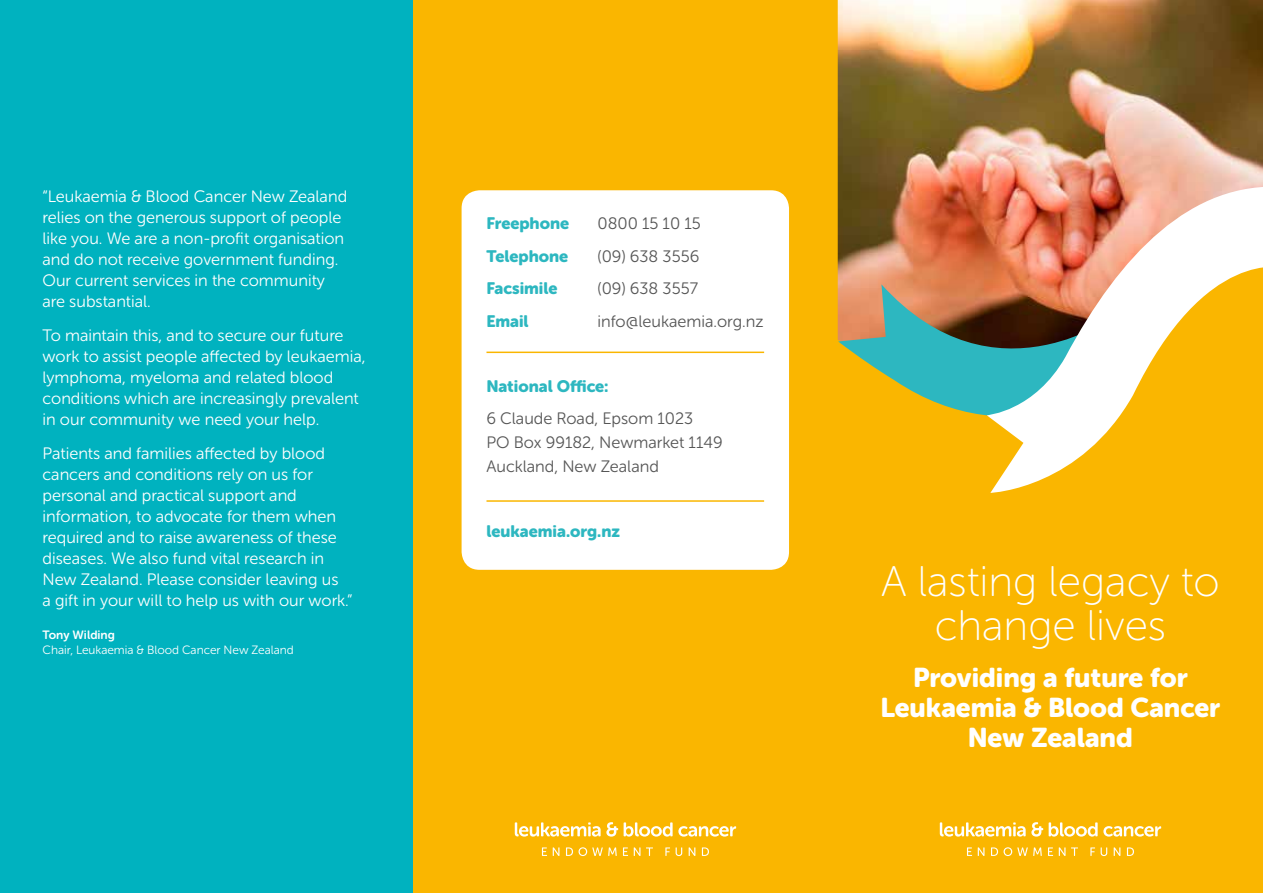
<style>
.page{position:relative;width:1263px;height:893px;background:#fab600}
.page>*{position:absolute;margin:0;border:0;box-sizing:border-box;transform-origin:0 0}
.t1{font:42.75px/44.5px "Museo Sans Rounded 100";color:#fff;text-align:center}
.t2{font:27px/30px "Museo Sans Rounded 900";color:#fff;text-align:center}
.t3{font:16.5px/21px "Museo Sans Rounded 300";color:#fff}
.t4{font:16.5px/24px "Museo Sans Rounded 300";color:#565656}
.t5{font:16.5px "Museo Sans Rounded 900";color:#2db7c0}
.t6{font:12px "Museo Sans Rounded 300";color:#fff}
.t7{font:12px "Museo Sans Rounded 700";color:#fff}
</style>
<div class="page">
<img style="left:838px;top:0;width:425px;height:284px">
<svg style="left:838px;top:284px;width:148px;height:132px"></svg>
<svg style="left:986px;top:180px;width:277px;height:313px"></svg>
<div style="left:0;top:0;width:412px;height:893px;background:#00b2bf"></div>
<svg style="left:940px;top:822px;width:103px;height:15px"></svg>
<svg style="left:1049px;top:822px;width:112px;height:15px"></svg>
<svg style="left:967px;top:847px;width:5px;height:9px"></svg>
<svg style="left:978px;top:847px;width:6px;height:9px"></svg>
<svg style="left:991px;top:847px;width:51px;height:9px"></svg>
<svg style="left:1048px;top:847px;width:5px;height:9px"></svg>
<svg style="left:1059px;top:847px;width:6px;height:9px"></svg>
<svg style="left:1071px;top:847px;width:7px;height:9px"></svg>
<svg style="left:1090px;top:847px;width:17px;height:9px"></svg>
<svg style="left:1114px;top:847px;width:6px;height:9px"></svg>
<svg style="left:1127px;top:847px;width:7px;height:9px"></svg>
<svg style="left:515px;top:822px;width:103px;height:15px"></svg>
<svg style="left:624px;top:822px;width:112px;height:15px"></svg>
<svg style="left:542px;top:847px;width:5px;height:9px"></svg>
<svg style="left:553px;top:847px;width:6px;height:9px"></svg>
<svg style="left:566px;top:847px;width:51px;height:9px"></svg>
<svg style="left:623px;top:847px;width:5px;height:9px"></svg>
<svg style="left:634px;top:847px;width:6px;height:9px"></svg>
<svg style="left:646px;top:847px;width:7px;height:9px"></svg>
<svg style="left:665px;top:847px;width:5px;height:9px"></svg>
<svg style="left:676px;top:847px;width:6px;height:9px"></svg>
<svg style="left:689px;top:847px;width:6px;height:9px"></svg>
<svg style="left:702px;top:847px;width:7px;height:9px"></svg>
<div style="left:462px;top:190px;width:327px;height:380px;background:#fff;border-radius:18px"></div>
<hr style="left:486px;top:352px;width:278px;height:1px;background:#fab600">
<hr style="left:486px;top:500px;width:278px;height:2px;background:#fab600">
<p class="t3" style="left:43px;top:186px;width:306px">“Leukaemia &amp; Blood Cancer New Zealand relies on the generous support of people like you. We are a non-profit organisation and do not receive government funding.<br>Our current services in the community are substantial.</p>
<p class="t3" style="left:43px;top:325px;width:325px">To maintain this, and to secure our future work to assist people affected by leukaemia, lymphoma, myeloma and related blood conditions which are increasingly prevalent in our community we need your help.</p>
<p class="t3" style="left:43px;top:443px;width:311px">Patients and families affected by blood cancers and conditions rely on us for personal and practical support and information, to advocate for them when required and to raise awareness of these diseases. We also fund vital research in New Zealand. Please consider leaving us<br>a gift in your will to help us with our work.”</p>
<p class="t7" style="left:43px;top:628px;width:74px">Tony Wilding</p>
<p class="t6" style="left:43px;top:643px;width:253px">Chair, Leukaemia &amp; Blood Cancer New Zealand</p>
<p class="t5" style="left:486px;top:214px;width:84px">Freephone</p>
<p class="t4" style="left:597px;top:212px;width:105px">0800 15 10 15</p>
<p class="t5" style="left:486px;top:247px;width:83px">Telephone</p>
<p class="t4" style="left:597px;top:244px;width:103px">(09) 638 3556</p>
<p class="t5" style="left:486px;top:279px;width:73px">Facsimile</p>
<p class="t4" style="left:597px;top:277px;width:102px">(09) 638 3557</p>
<p class="t5" style="left:486px;top:312px;width:44px">Email</p>
<p class="t4" style="left:597px;top:309px;width:167px">info@leukaemia.org.nz</p>
<p class="t5" style="left:486px;top:377px;width:124px">National Office:</p>
<p class="t4" style="left:486px;top:407px;width:238px">6 Claude Road, Epsom 1023<br>PO Box 99182, Newmarket 1149<br>Auckland, New Zealand</p>
<p class="t5" style="left:486px;top:522px;width:135px">leukaemia.org.nz</p>
<h1 class="t1" style="left:881px;top:559px;width:340px">A lasting legacy to change lives</h1>
<h2 class="t2" style="left:880px;top:663px;width:341px">Providing a future for<br>Leukaemia &amp; Blood Cancer<br>New Zealand</h2>
</div>
